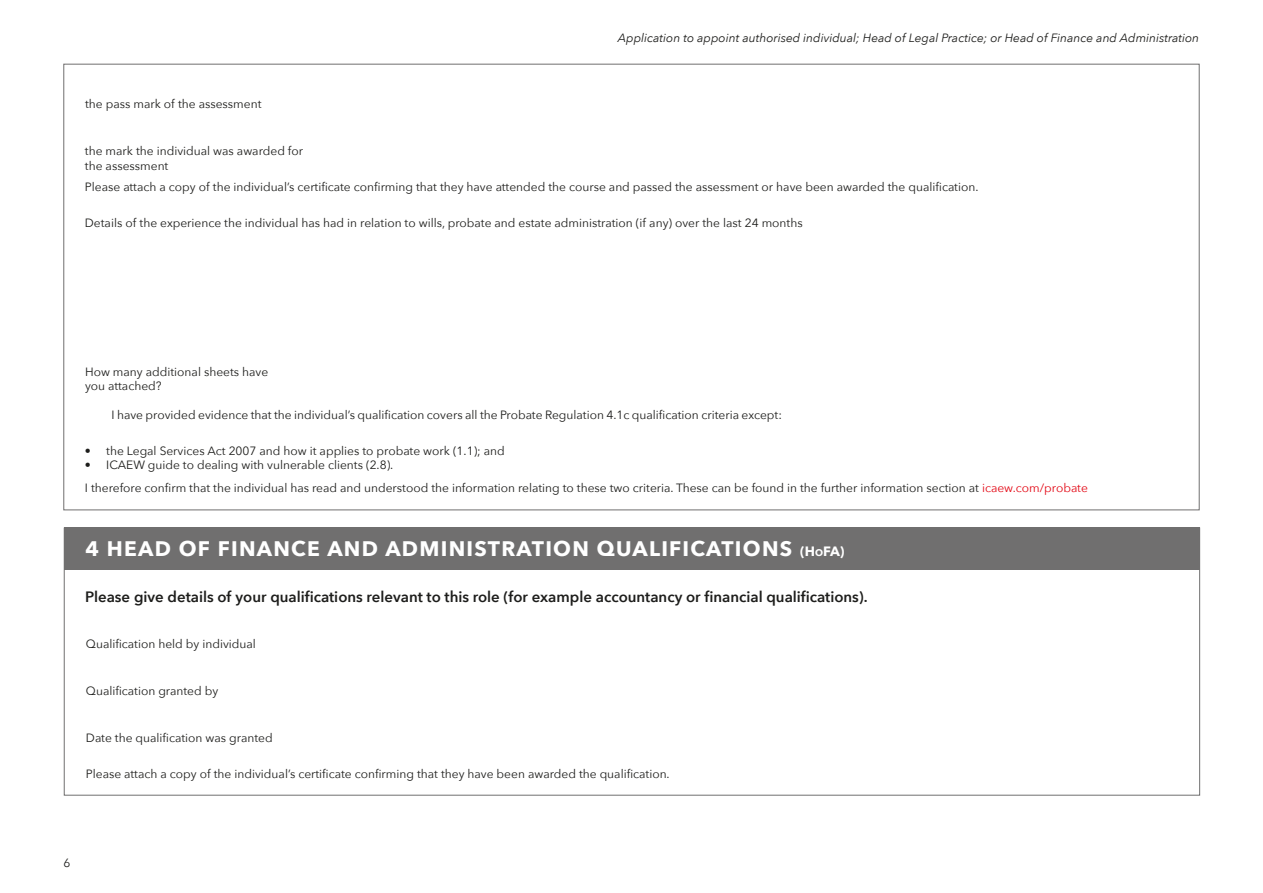
<style>
.page{position:relative;width:1263px;height:893px;background:#fff}
.page>*{position:absolute;margin:0;border:0;box-sizing:border-box;transform-origin:0 0}
.White_section_headin{font:700 21px "Avenir Next";letter-spacing:.06em;color:#fff}
.body_copy{font:600 15px "Avenir Next";color:#1d1d1b}
.body_-_form{font:12px/14.4px "Avenir Next";color:#1d1d1b}
.radio_long_button{font:12px "Avenir Next";color:#1d1d1b}
.numbered_points{font:12px "Avenir Next";color:#1d1d1b}
.t1{font:italic 12px "Avenir Next";color:#1d1d1b}
.s1{color:#e30613}
.s2{font-size:13.5px}
.s3{font-size:9.45px}
</style>
<div class="page">
<div style="left:63px;top:64px;width:1136px;height:446px;background:#fff;border:1px solid #706f6f"></div>
<div style="left:64px;top:527px;width:1136px;height:43px;background:#706f6f"></div>
<p class="t1" style="left:618px;top:30px;width:583px">Application to appoint authorised individual; Head of Legal Practice; or Head of Finance and Administration</p>
<p class="body_-_form" style="left:85px;top:97px;width:178px">the pass mark of the assessment</p>
<p class="body_-_form" style="left:85px;top:144px;width:220px">the mark the individual was awarded for the assessment</p>
<p class="body_-_form" style="left:85px;top:180px;width:895px">Please attach a copy of the individual’s certificate confirming that they have attended the course and passed the assessment or have been awarded the qualification.</p>
<p class="body_-_form" style="left:85px;top:215px;width:719px">Details of the experience the individual has had in relation to wills, probate and estate administration (if any) over the last 24 months</p>
<p class="body_-_form" style="left:85px;top:364px;width:185px">How many additional sheets have you attached?</p>
<p class="radio_long_button" style="left:111px;top:407px;width:672px">I have provided evidence that the individual’s qualification covers all the Probate Regulation 4.1c qualification criteria except:</p>
<p class="numbered_points" style="left:85px;top:444px;width:421px">• the Legal Services Act 2007 and how it applies to probate work (1.1); and</p>
<p class="numbered_points" style="left:85px;top:458px;width:310px">• ICAEW guide to dealing with vulnerable clients (2.8).</p>
<p class="body_-_form" style="left:85px;top:481px;width:1004px">I therefore confirm that the individual has read and understood the information relating to these two criteria. These can be found in the further information section at <span class="s1">icaew.com/probate</span></p>
<p class="White_section_headin" style="left:85px;top:536px;width:760px">4 HEAD OF FINANCE AND ADMINISTRATION QUALIFICATIONS <span class="s2">(H</span><span class="s3">o</span><span class="s2">FA)</span></p>
<p class="body_copy" style="left:85px;top:584px;width:784px">Please give details of your qualifications relevant to this role (for example accountancy or financial qualifications).</p>
<p class="body_-_form" style="left:86px;top:637px;width:171px">Qualification held by individual</p>
<p class="body_-_form" style="left:86px;top:684px;width:134px">Qualification granted by</p>
<p class="body_-_form" style="left:86px;top:730px;width:188px">Date the qualification was granted</p>
<p class="body_-_form" style="left:86px;top:766px;width:585px">Please attach a copy of the individual’s certificate confirming that they have been awarded the qualification.</p>
<p class="body_-_form" style="left:63px;top:856px;width:8px">6</p>
</div>
